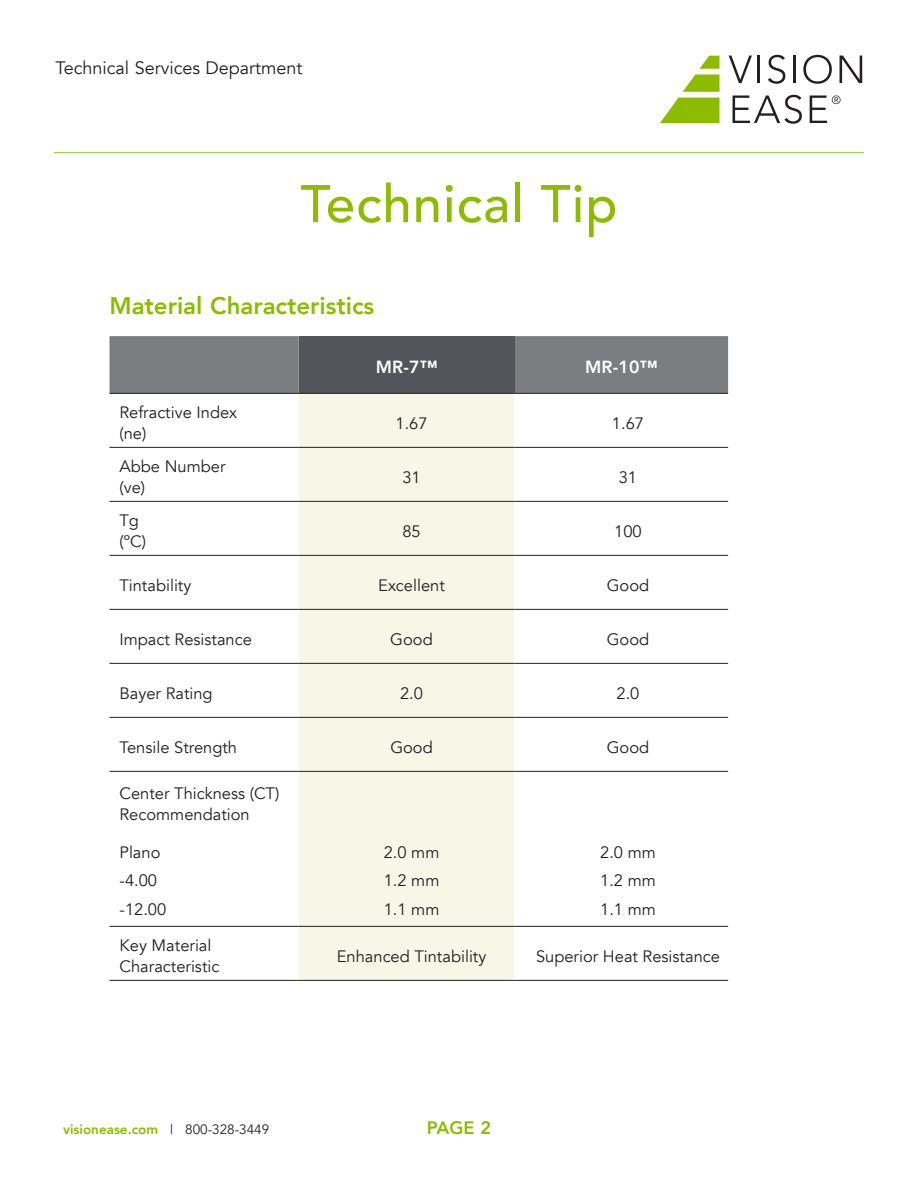
<style>
.page{position:relative;width:918px;height:1188px;background:#fff}
.page>*{position:absolute;margin:0;border:0;box-sizing:border-box;transform-origin:0 0}
.t1{font:500 52.5px "Avenir";letter-spacing:.02em;color:#8dbb00}
.t2{font:800 24px "Avenir";color:#8dbb00}
.t3{font:18px "Avenir";color:#231f20}
.t4{font:800 18px "Avenir";color:#8dbb00}
.t5{font:800 17.55px "Avenir";color:#fff}
.t6{font:16.5px/28.5px "Avenir";color:#231f20}
.t7{font:800 13.5px "Avenir";color:#8dbb00}
.s1{font-weight:400;color:#231f20}
</style>
<div class="page">
<svg style="left:683px;top:56px;width:37px;height:36px"></svg>
<svg style="left:660px;top:98px;width:60px;height:25px"></svg>
<svg style="left:729px;top:56px;width:23px;height:27px"></svg>
<hr style="left:758px;top:56px;width:2px;height:27px;background:#231f20">
<svg style="left:768px;top:55px;width:17px;height:29px"></svg>
<hr style="left:793px;top:56px;width:3px;height:27px;background:#231f20">
<svg style="left:803px;top:55px;width:29px;height:29px"></svg>
<svg style="left:840px;top:56px;width:22px;height:27px"></svg>
<svg style="left:733px;top:95px;width:69px;height:29px"></svg>
<svg style="left:810px;top:95px;width:31px;height:28px"></svg>
<hr style="left:54px;top:152px;width:810px;height:1px;background:#8dc643">
<div style="left:110px;top:336px;width:618px;height:57px;background:#7c7d80"></div>
<div style="left:299px;top:336px;width:215px;height:57px;background:#54555a"></div>
<div style="left:299px;top:394px;width:215px;height:586px;background:#f7f7e8"></div>
<svg style="left:514px;top:446px;width:214px;height:534px"></svg>
<hr style="left:110px;top:393px;width:189px;height:1px;background:#231f20">
<hr style="left:299px;top:393px;width:215px;height:1px;background:#231f20">
<hr style="left:514px;top:393px;width:214px;height:1px;background:#231f20">
<hr style="left:110px;top:447px;width:189px;height:1px;background:#231f20">
<hr style="left:299px;top:447px;width:215px;height:1px;background:#231f20">
<hr style="left:514px;top:447px;width:214px;height:1px;background:#231f20">
<hr style="left:110px;top:501px;width:189px;height:1px;background:#231f20">
<hr style="left:299px;top:501px;width:215px;height:1px;background:#231f20">
<hr style="left:514px;top:501px;width:214px;height:1px;background:#231f20">
<hr style="left:110px;top:555px;width:189px;height:1px;background:#231f20">
<hr style="left:299px;top:555px;width:215px;height:1px;background:#231f20">
<hr style="left:514px;top:555px;width:214px;height:1px;background:#231f20">
<hr style="left:110px;top:609px;width:189px;height:1px;background:#231f20">
<hr style="left:110px;top:663px;width:189px;height:1px;background:#231f20">
<hr style="left:110px;top:717px;width:189px;height:1px;background:#231f20">
<hr style="left:110px;top:926px;width:189px;height:1px;background:#231f20">
<hr style="left:110px;top:980px;width:189px;height:1px;background:#231f20">
<hr style="left:299px;top:609px;width:215px;height:1px;background:#231f20">
<hr style="left:514px;top:609px;width:214px;height:1px;background:#231f20">
<hr style="left:299px;top:663px;width:215px;height:1px;background:#231f20">
<hr style="left:514px;top:663px;width:214px;height:1px;background:#231f20">
<hr style="left:299px;top:717px;width:215px;height:1px;background:#231f20">
<hr style="left:514px;top:717px;width:214px;height:1px;background:#231f20">
<hr style="left:299px;top:926px;width:215px;height:1px;background:#231f20">
<hr style="left:514px;top:926px;width:214px;height:1px;background:#231f20">
<hr style="left:299px;top:980px;width:215px;height:1px;background:#231f20">
<hr style="left:514px;top:980px;width:214px;height:1px;background:#231f20">
<hr style="left:110px;top:771px;width:189px;height:1px;background:#231f20">
<hr style="left:299px;top:771px;width:215px;height:1px;background:#231f20">
<hr style="left:514px;top:771px;width:214px;height:1px;background:#231f20">
<p class="t3" style="left:56px;top:57px;width:249px">Technical Services Department</p>
<h1 class="t1" style="left:301px;top:159px;width:318px">Technical Tip</h1>
<h2 class="t2" style="left:110px;top:284px;width:266px">Material Characteristics</h2>
<p class="t5" style="left:376px;top:351px;width:63px">MR-7™</p>
<p class="t5" style="left:585px;top:351px;width:74px">MR-10™</p>
<p class="t6" style="left:119px;top:402px;width:119px;line-height:21px">Refractive Index (ne)</p>
<p class="t6" style="left:395px;top:409px;width:34px">1.67</p>
<p class="t6" style="left:612px;top:409px;width:34px">1.67</p>
<p class="t6" style="left:119px;top:456px;width:108px;line-height:21px">Abbe Number (ve)</p>
<p class="t6" style="left:402px;top:463px;width:20px">31</p>
<p class="t6" style="left:619px;top:463px;width:20px">31</p>
<p class="t6" style="left:119px;top:510px;width:28px;line-height:21px">Tg (ºC)</p>
<p class="t6" style="left:402px;top:517px;width:20px">85</p>
<p class="t6" style="left:614px;top:517px;width:29px">100</p>
<p class="t6" style="left:119px;top:571px;width:73px">Tintability</p>
<p class="t6" style="left:378px;top:571px;width:68px">Excellent</p>
<p class="t6" style="left:607px;top:571px;width:44px">Good</p>
<p class="t6" style="left:120px;top:625px;width:134px">Impact Resistance</p>
<p class="t6" style="left:390px;top:625px;width:44px">Good</p>
<p class="t6" style="left:607px;top:625px;width:44px">Good</p>
<p class="t6" style="left:120px;top:679px;width:95px">Bayer Rating</p>
<p class="t6" style="left:400px;top:679px;width:24px">2.0</p>
<p class="t6" style="left:617px;top:679px;width:24px">2.0</p>
<p class="t6" style="left:120px;top:733px;width:119px">Tensile Strength</p>
<p class="t6" style="left:390px;top:733px;width:44px">Good</p>
<p class="t6" style="left:607px;top:733px;width:44px">Good</p>
<p class="t6" style="left:120px;top:784px;width:161px;line-height:21px">Center Thickness (CT)<br>Recommendation</p>
<p class="t6" style="left:120px;top:838px;width:48px">Plano -4.00 -12.00</p>
<p class="t6" style="left:384px;top:838px;width:57px;text-align:justify">2.0 mm 1.2 mm 1.1 mm</p>
<p class="t6" style="left:600px;top:838px;width:57px;text-align:justify">2.0 mm 1.2 mm 1.1 mm</p>
<p class="t6" style="left:120px;top:935px;width:101px;line-height:21px">Key Material<br>Characteristic</p>
<p class="t6" style="left:337px;top:942px;width:151px">Enhanced Tintability</p>
<p class="t6" style="left:536px;top:942px;width:185px">Superior Heat Resistance</p>
<p class="t7" style="left:63px;top:1117px;width:208px">visionease.com <span class="s1">| 800-328-3449</span></p>
<p class="t4" style="left:427px;top:1112px;width:66px">PAGE 2</p>
</div>
